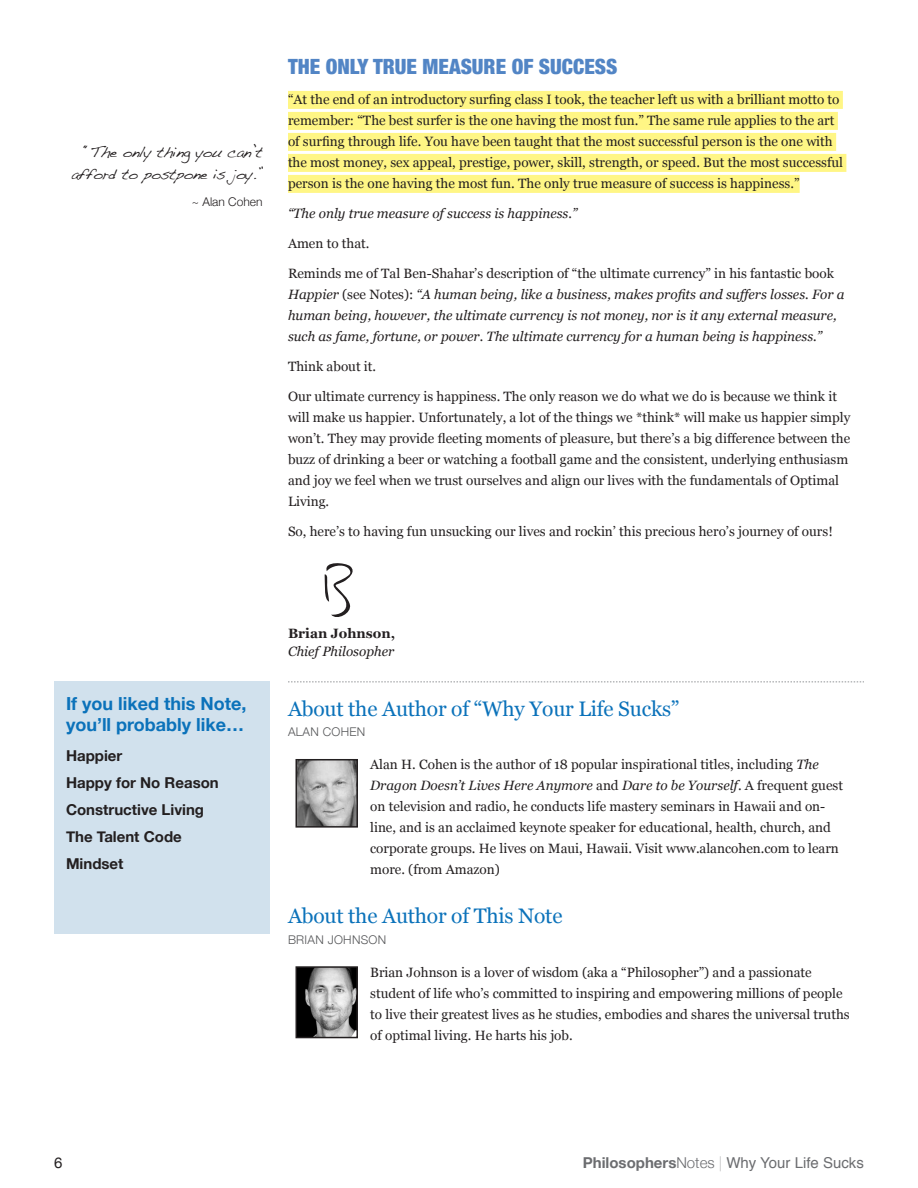
<style>
.page{position:relative;width:918px;height:1188px;background:#fff}
.page>*{position:absolute;margin:0;border:0;box-sizing:border-box;transform-origin:0 0}
.t1{font:21px "Georgia";letter-spacing:-.01em;color:#0b72ba}
.t2{font:900 condensed 21px "Helvetica Neue";color:#5285c5}
.t3{font:700 18px/21.6px "Helvetica Neue";color:#0b72ba}
.RECOMMENDATION_H2{font:700 15px "Helvetica Neue";color:#231f20}
.QUOTES{font:15px/22.5px "Handwriting Dakota";letter-spacing:-.025em;color:#231f20;text-align:right}
.t4{font:15px "Helvetica";color:#6c6d70}
.t5{font:15px "Helvetica Neue";color:#231f20}
.t6{font:13.5px/21px "Georgia";color:#231f20}
.P_TITLE{font:italic 13.5px/21px "Georgia";color:#231f20}
.P_BOLD_NAME{font:700 13.5px "Georgia";color:#231f20}
.META{font:300 12px "Helvetica Neue";letter-spacing:.025em;color:#57585a}
.QUOTE_CITE{font:300 12px "Helvetica Neue";color:#231f20}
.s1{font-style:normal}
.s2{font-style:italic}
.s3{font-family:"Helvetica Neue";font-weight:700}
.s4{font-family:"Helvetica Neue";font-weight:300}
.s5{font-family:"Helvetica Neue";font-weight:200}
</style>
<div class="page">
<div style="left:288px;top:91px;width:555px;height:18px;background:#fff685"></div>
<div style="left:288px;top:112px;width:550px;height:18px;background:#fff685"></div>
<div style="left:288px;top:133px;width:548px;height:18px;background:#fff685"></div>
<div style="left:288px;top:154px;width:558px;height:18px;background:#fff685"></div>
<div style="left:288px;top:175px;width:512px;height:18px;background:#fff685"></div>
<div style="left:54px;top:682px;width:216px;height:252px;background:#d1e1ed"></div>
<svg style="left:288px;top:682px;width:576px;height:1px"></svg>
<img style="left:299px;top:762px;width:56px;height:63px">
<div style="left:296px;top:759px;width:62px;height:69px;border:2px solid #231f20"></div>
<img style="left:299px;top:969px;width:56px;height:66px">
<div style="left:296px;top:966px;width:62px;height:72px;border:2px solid #231f20"></div>
<svg style="left:324px;top:563px;width:29px;height:54px"></svg>
<p class="QUOTES" style="left:71px;top:140px;width:193px">“The only thing you can’t afford to postpone is joy.”</p>
<p class="QUOTE_CITE" style="left:192px;top:195px;width:72px">~ Alan Cohen</p>
<h1 class="t2" style="left:288px;top:54px;width:331px">THE ONLY TRUE MEASURE OF SUCCESS</h1>
<p class="t6" style="left:288px;top:90px;width:557px">“At the end of an introductory surfing class I took, the teacher left us with a brilliant motto to remember: “The best surfer is the one having the most fun.” The same rule applies to the art of surfing through life. You have been taught that the most successful person is the one with the most money, sex appeal, prestige, power, skill, strength, or speed. But the most successful person is the one having the most fun. The only true measure of success is happiness.”</p>
<p class="P_TITLE" style="left:288px;top:203px;width:291px">“The only true measure of success is happiness.”</p>
<p class="t6" style="left:288px;top:234px;width:83px">Amen to that.</p>
<p class="P_TITLE" style="left:288px;top:263px;width:558px"><span class="s1">Reminds me of Tal Ben-Shahar’s description of “the ultimate currency” in his fantastic book </span>Happier <span class="s1">(see Notes):</span> “A human being, like a business, makes profits and suffers losses. For a human being, however, the ultimate currency is not money, nor is it any external measure, such as fame, fortune, or power. The ultimate currency for a human being is happiness.”</p>
<p class="t6" style="left:288px;top:357px;width:90px">Think about it.</p>
<p class="t6" style="left:288px;top:387px;width:564px">Our ultimate currency is happiness. The only reason we do what we do is because we think it will make us happier. Unfortunately, a lot of the things we *think* will make us happier simply won’t. They may provide fleeting moments of pleasure, but there’s a big difference between the buzz of drinking a beer or watching a football game and the consistent, underlying enthusiasm and joy we feel when we trust ourselves and align our lives with the fundamentals of Optimal Living.</p>
<p class="t6" style="left:288px;top:522px;width:546px">So, here’s to having fun unsucking our lives and rockin’ this precious hero’s journey of ours!</p>
<h3 class="t3" style="left:66px;top:692px;width:182px">If you liked this Note, you’ll probably like…</h3>
<p class="RECOMMENDATION_H2" style="left:66px;top:747px;width:58px">Happier</p>
<p class="RECOMMENDATION_H2" style="left:66px;top:774px;width:154px">Happy for No Reason</p>
<p class="RECOMMENDATION_H2" style="left:66px;top:801px;width:140px">Constructive Living</p>
<p class="RECOMMENDATION_H2" style="left:66px;top:828px;width:117px">The Talent Code</p>
<p class="RECOMMENDATION_H2" style="left:66px;top:855px;width:59px">Mindset</p>
<p class="P_BOLD_NAME" style="left:288px;top:625px;width:109px">Brian Johnson,</p>
<p class="P_TITLE" style="left:288px;top:641px;width:108px">Chief Philosopher</p>
<h1 class="t1" style="left:288px;top:696px;width:393px">About the Author of “Why Your Life Sucks”</h1>
<p class="META" style="left:288px;top:725px;width:79px">ALAN COHEN</p>
<p class="t6" style="left:370px;top:754px;width:474px">Alan H. Cohen is the author of 18 popular inspirational titles, including <span class="s2">The Dragon Doesn’t Lives Here Anymore</span> and <span class="s2">Dare to be Yourself</span>. A frequent guest on television and radio, he conducts life mastery seminars in Hawaii and on&shy;line, and is an acclaimed keynote speaker for educational, health, church, and corporate groups. He lives on Maui, Hawaii. Visit www.alancohen.com to learn more. (from Amazon)</p>
<h1 class="t1" style="left:288px;top:903px;width:276px">About the Author of This Note</h1>
<p class="META" style="left:288px;top:932px;width:100px">BRIAN JOHNSON</p>
<p class="t6" style="left:370px;top:962px;width:481px">Brian Johnson is a lover of wisdom (aka a “Philosopher”) and a passionate student of life who’s committed to inspiring and empowering millions of people to live their greatest lives as he studies, embodies and shares the universal truths of optimal living. He harts his job.</p>
<p class="t5" style="left:54px;top:1153px;width:10px">6</p>
<p class="t4" style="left:583px;top:1151px;width:283px"><span class="s3">Philosophers</span><span class="s4">Notes</span> <span class="s5">|</span> Why Your Life Sucks</p>
</div>
